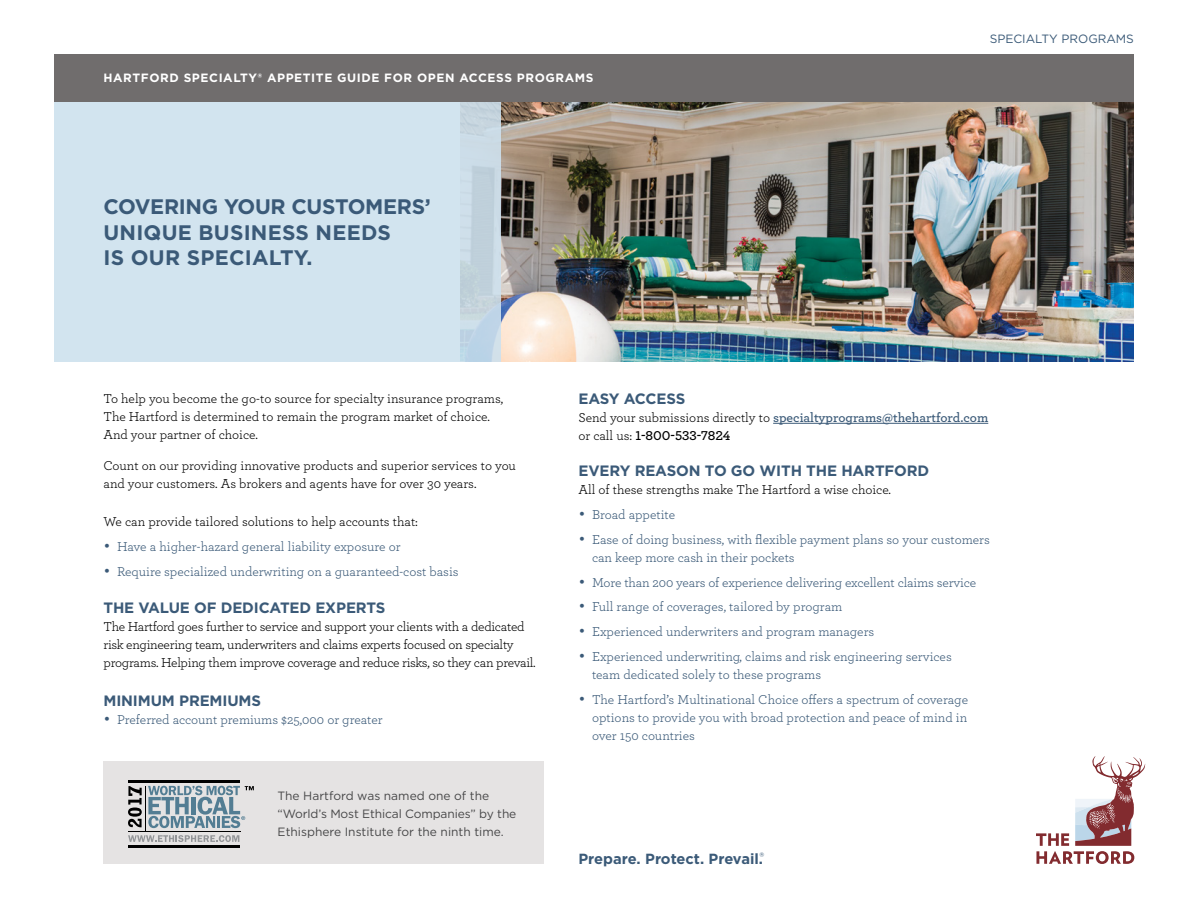
<style>
.page{position:relative;width:1188px;height:918px;background:#fff}
.page>*{position:absolute;margin:0;border:0;box-sizing:border-box;transform-origin:0 0}
.t1{font:700 21px/25.2px "Gotham";letter-spacing:.01em;color:#3b5a78}
.t2{font:700 15px "Gotham";letter-spacing:-.01em;color:#3b5a78}
.t3{font:700 14.7px "Gotham";color:#3b5a78}
.t4{font:13.5px/18px "Archer";letter-spacing:-.01em;color:#000}
.t5{font:13.5px/18px "Archer";color:#3b5a78}
.t6{font:12px/18px "Gotham";color:#474748}
.t7{font:700 12px "Gotham";letter-spacing:.05em;color:#fff}
.t8{font:12px "Gotham";color:#3b5a78}
.s1{font-family:"Gotham";font-size:15px}
.s2{font-weight:600;color:#3b5a78}
.s3{font-weight:600}
</style>
<div class="page">
<div style="left:54px;top:54px;width:1080px;height:308px;background:#cee1ee"></div>
<hr style="left:773px;top:423px;width:215px;height:1px;background:#3b5a78">
<svg style="left:1036px;top:756px;width:109px;height:108px"></svg>
<img style="left:501px;top:101px;width:633px;height:261px">
<div style="left:460px;top:54px;width:41px;height:308px;background:#c3d4e1"></div>
<div style="left:54px;top:54px;width:1080px;height:47px;background:#706d6d"></div>
<div style="left:104px;top:762px;width:440px;height:102px;background:#e5e3e3"></div>
<hr style="left:145px;top:786px;width:1px;height:45px;background:#000">
<svg style="left:128px;top:835px;width:111px;height:7px"></svg>
<hr style="left:128px;top:831px;width:112px;height:1px;background:#000">
<hr style="left:128px;top:780px;width:112px;height:3px;background:#000">
<hr style="left:128px;top:845px;width:112px;height:3px;background:#000">
<svg style="left:148px;top:786px;width:106px;height:42px"></svg>
<svg style="left:128px;top:786px;width:14px;height:41px"></svg>
<p class="t7" style="left:104px;top:70px;width:492px">HARTFORD SPECIALTY® APPETITE GUIDE FOR OPEN ACCESS PROGRAMS</p>
<h1 class="t1" style="left:104px;top:194px;width:329px">COVERING YOUR CUSTOMERS’<br>UNIQUE BUSINESS NEEDS<br>IS OUR SPECIALTY.</h1>
<p class="t8" style="left:990px;top:31px;width:146px">SPECIALTY PROGRAMS</p>
<p class="t4" style="left:104px;top:389px;width:401px">To help you become the go-to source for specialty insurance programs,<br>The Hartford is determined to remain the program market of choice.<br>And your partner of choice.</p>
<p class="t4" style="left:104px;top:456px;width:414px">Count on our providing innovative products and superior services to you and your customers. As brokers and agents have for over 30 years.</p>
<p class="t4" style="left:104px;top:512px;width:316px">We can provide tailored solutions to help accounts that:</p>
<p class="t5" style="left:104px;top:537px;width:299px"><span class="s1">•</span> Have a higher-hazard general liability exposure or</p>
<p class="t5" style="left:104px;top:562px;width:356px"><span class="s1">•</span> Require specialized underwriting on a guaranteed-cost basis</p>
<p class="t2" style="left:104px;top:597px;width:284px">THE VALUE OF DEDICATED EXPERTS</p>
<p class="t4" style="left:104px;top:616px;width:434px">The Hartford goes further to service and support your clients with a dedicated risk engineering team, underwriters and claims experts focused on specialty programs. Helping them improve coverage and reduce risks, so they can prevail.</p>
<p class="t2" style="left:104px;top:691px;width:159px">MINIMUM PREMIUMS</p>
<p class="t5" style="left:104px;top:710px;width:281px"><span class="s1">•</span> Preferred account premiums $25,000 or greater</p>
<p class="t6" style="left:278px;top:786px;width:240px">The Hartford was named one of the “World’s Most Ethical Companies” by the<br>Ethisphere Institute for the ninth time.</p>
<p class="t2" style="left:579px;top:389px;width:108px">EASY ACCESS</p>
<p class="t4" style="left:579px;top:408px;width:411px">Send your submissions directly to <span class="s2">specialtyprograms@thehartford.com </span>or call us: <span class="s3">1-800-533-7824</span></p>
<p class="t2" style="left:579px;top:461px;width:352px">EVERY REASON TO GO WITH THE HARTFORD</p>
<p class="t4" style="left:579px;top:480px;width:314px">All of these strengths make The Hartford a wise choice.</p>
<p class="t5" style="left:579px;top:505px;width:98px"><span class="s1">•</span> Broad appetite</p>
<p class="t5" style="left:592px;top:530px;width:399px;text-indent:-14px"><span class="s1">•</span> Ease of doing business, with flexible payment plans so your customers can keep more cash in their pockets</p>
<p class="t5" style="left:579px;top:573px;width:399px"><span class="s1">•</span> More than 200 years of experience delivering excellent claims service</p>
<p class="t5" style="left:579px;top:597px;width:265px"><span class="s1">•</span> Full range of coverages, tailored by program</p>
<p class="t5" style="left:579px;top:622px;width:297px"><span class="s1">•</span> Experienced underwriters and program managers</p>
<p class="t5" style="left:592px;top:647px;width:361px;text-indent:-14px"><span class="s1">•</span> Experienced underwriting, claims and risk engineering services team dedicated solely to these programs</p>
<p class="t5" style="left:592px;top:690px;width:378px;text-align:justify;text-indent:-14px"><span class="s1">•</span> The Hartford’s Multinational Choice offers a spectrum of coverage options to provide you with broad protection and peace of mind in over 150 countries</p>
<p class="t3" style="left:579px;top:849px;width:187px">Prepare. Protect. Prevail.<sup>®</sup></p>
</div>
